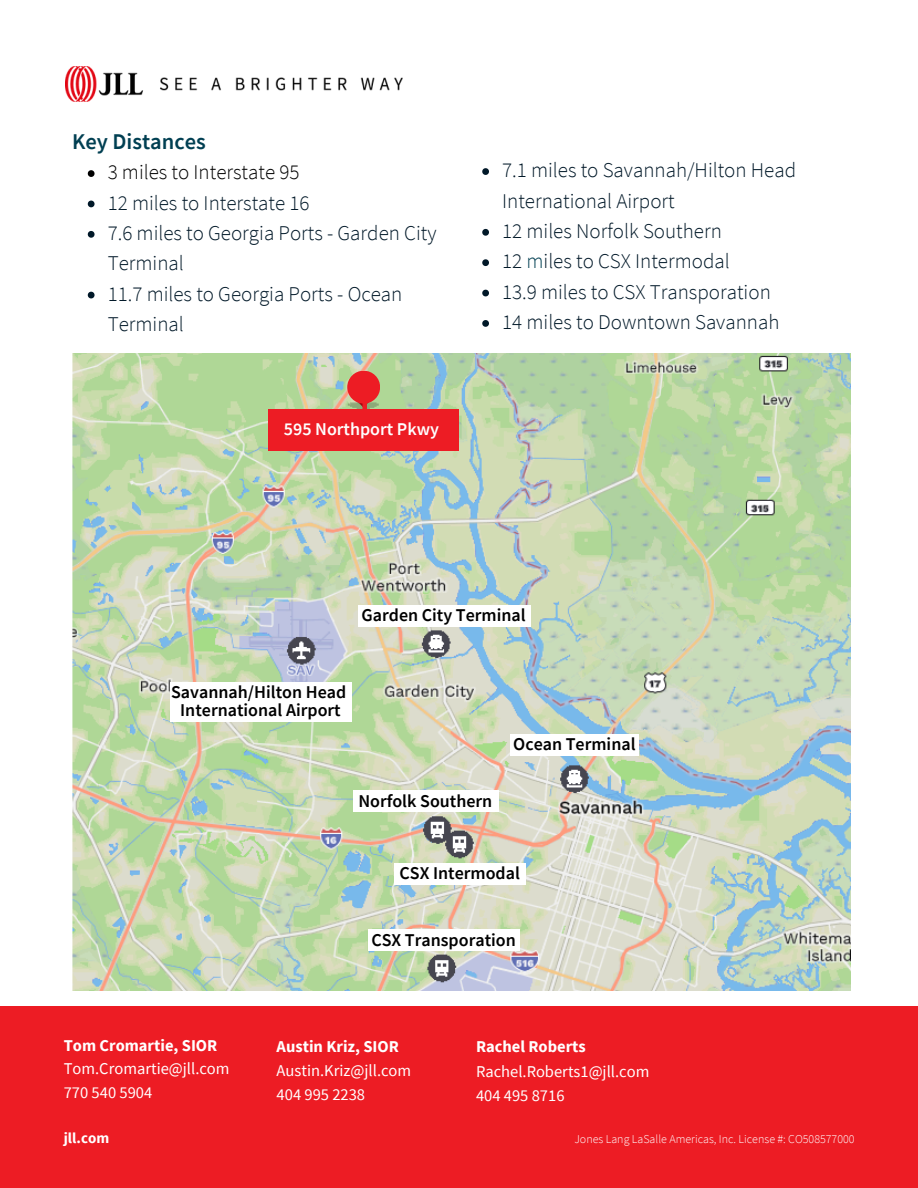
<style>
.page{position:relative;width:918px;height:1188px;background:#fff}
.page>*{position:absolute;margin:0;border:0;box-sizing:border-box;transform-origin:0 0}
.t1{font:600 22.5px "Source Sans Pro";color:#003f52}
.t2{font:300 21px/30.3px "Source Sans Pro";color:#001828}
.t3{font:300 21px "Source Sans Pro";color:#000}
.t4{font:600 18px/18px "Source Sans Pro";color:#000;text-align:center}
.t5{font:600 18px "Source Sans Pro";color:#fefefe}
.t6{font:16.5px/24.2px "Source Sans Pro";color:#fff}
.t7{font:700 15px "Source Sans Pro";color:#fff}
.t8{font:300 12px "Source Sans Pro";color:#fff}
.s1{color:#003f52}
.s2{font-weight:700}
</style>
<div class="page">
<div style="left:0;top:1007px;width:918px;height:181px;background:#ed1c24"></div>
<img style="left:72px;top:353px;width:779px;height:637px">
<img style="left:65px;top:67px;width:338px;height:35px">
<div style="left:268px;top:409px;width:191px;height:42px;background:#ed1c24"></div>
<div style="left:347px;top:371px;width:33px;height:33px;background:#ed1c24;border-radius:50%"></div>
<div style="left:362px;top:385px;width:5px;height:24px;background:#ed1c24"></div>
<div style="left:358px;top:605px;width:172px;height:21px;background:#fff"></div>
<svg style="left:88px;top:170px;width:7px;height:7px"></svg>
<svg style="left:88px;top:201px;width:7px;height:6px"></svg>
<svg style="left:88px;top:231px;width:7px;height:7px"></svg>
<svg style="left:88px;top:292px;width:7px;height:6px"></svg>
<svg style="left:482px;top:168px;width:7px;height:7px"></svg>
<svg style="left:482px;top:229px;width:7px;height:7px"></svg>
<svg style="left:482px;top:259px;width:7px;height:7px"></svg>
<svg style="left:482px;top:290px;width:7px;height:6px"></svg>
<svg style="left:482px;top:320px;width:7px;height:7px"></svg>
<div style="left:510px;top:734px;width:129px;height:21px;background:#fff"></div>
<div style="left:353px;top:791px;width:145px;height:21px;background:#fff"></div>
<div style="left:394px;top:863px;width:132px;height:21px;background:#fff"></div>
<div style="left:368px;top:930px;width:152px;height:21px;background:#fff"></div>
<div style="left:170px;top:682px;width:181px;height:39px;background:#fff"></div>
<p class="t1" style="left:72px;top:127px;width:135px">Key Distances</p>
<p class="t3" style="left:108px;top:159px;width:193px">3 miles to Interstate 95</p>
<p class="t2" style="left:108px;top:187px;width:203px">12 miles to Interstate 16</p>
<p class="t2" style="left:108px;top:217px;width:330px">7.6 miles to Georgia Ports - Garden City<br>Terminal</p>
<h3 class="t2" style="left:108px;top:278px;width:296px">11.7 miles to Georgia Ports - Ocean<br>Terminal</h3>
<p class="t5" style="left:284px;top:417px;width:157px">595 Northport Pkwy</p>
<h3 class="t2" style="left:502px;top:155px;width:296px">7.1 miles to Savannah/Hilton Head<br>International Airport</h3>
<h3 class="t2" style="left:502px;top:215px;width:221px">12 miles Norfolk Southern</h3>
<h3 class="t2" style="left:502px;top:246px;width:229px">12 <span class="s1">m</span>iles to CSX Intermodal</h3>
<h3 class="t2" style="left:502px;top:276px;width:270px">13.9 miles to CSX Transporation</h3>
<h3 class="t2" style="left:502px;top:306px;width:279px">14 miles to Downtown Savannah</h3>
<h3 class="t4" style="left:362px;top:606px;width:166px">Garden City Terminal</h3>
<p class="t4" style="left:171px;top:683px;width:177px">Savannah/Hilton Head<br>International Airport</p>
<h5 class="t4" style="left:358px;top:792px;width:136px">Norfolk Southern</h5>
<h4 class="t4" style="left:513px;top:735px;width:124px">Ocean Terminal</h4>
<h4 class="t4" style="left:400px;top:864px;width:122px">CSX Intermodal</h4>
<h4 class="t4" style="left:371px;top:930px;width:146px">CSX Transporation</h4>
<p class="t6" style="left:64px;top:1033px;width:167px;line-height:23.7px"><span class="s2">Tom Cromartie, SIOR<br></span>Tom.Cromartie@jll.com<br>770 540 5904</p>
<p class="t6" style="left:277px;top:1034px;width:136px"><span class="s2">Austin Kriz, SIOR<br></span>Austin.Kriz@jll.com<br>404 995 2238</p>
<p class="t6" style="left:476px;top:1034px;width:175px;line-height:24.8px"><span class="s2">Rachel Roberts<br></span>Rachel.Roberts1@jll.com<br>404 495 8716</p>
<p class="t7" style="left:64px;top:1129px;width:47px">jll.com</p>
<p class="t8" style="left:574px;top:1132px;width:282px">Jones Lang LaSalle Americas, Inc. License #: CO508577000</p>
</div>
